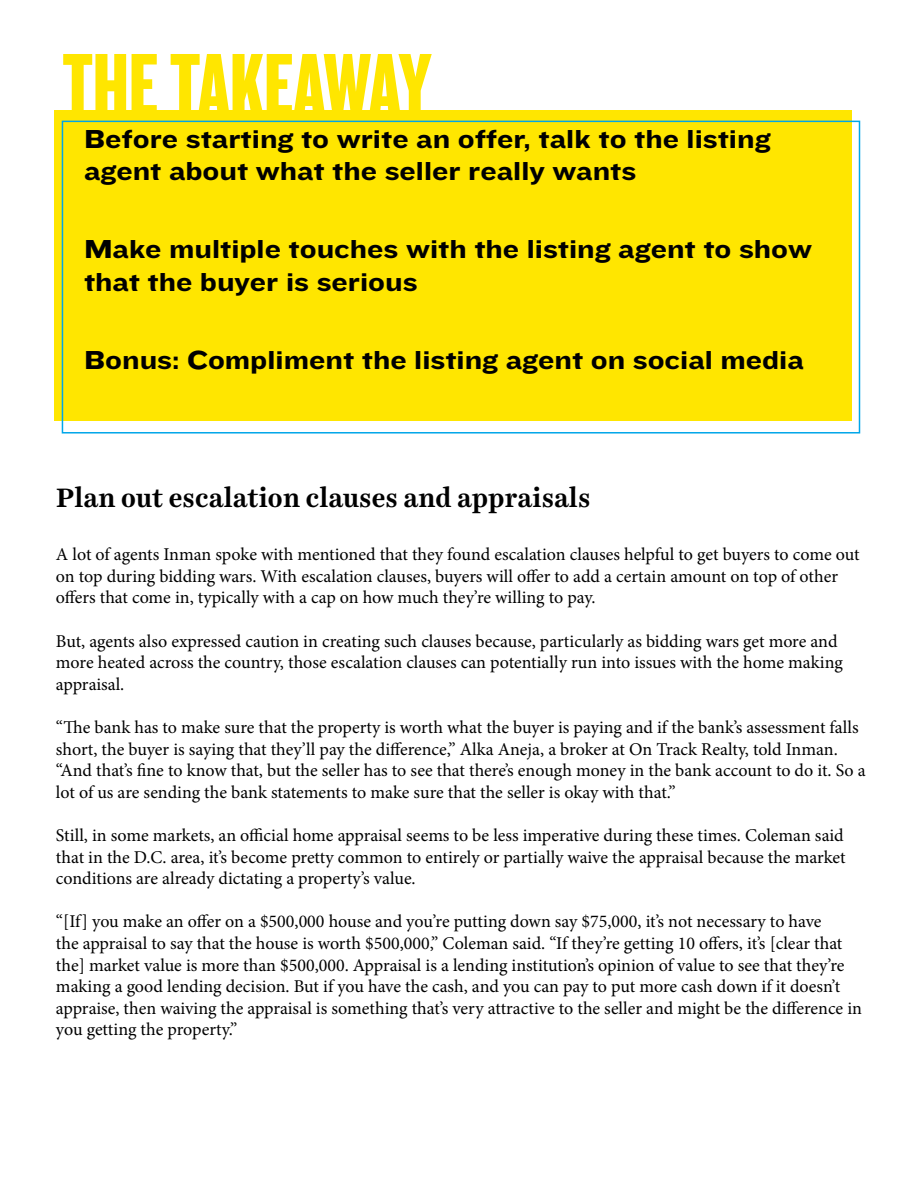
<style>
.page{position:relative;width:918px;height:1188px;background:#fff}
.page>*{position:absolute;margin:0;border:0;box-sizing:border-box;transform-origin:0 0}
.t1{font:93px "Knockout HTF68 Full Featherwt";color:#ffe600}
.t2{font:27px/32.4px "Knockout HTF53 Heviweight";color:#000}
.t3{font:700 27px "Harriet Text";color:#000}
.t4{font:18px/21.6px "Minion Pro";letter-spacing:-.005em;color:#000}
</style>
<div class="page">
<div style="left:54px;top:110px;width:797px;height:311px;background:#ffe600"></div>
<div style="left:62px;top:121px;width:798px;height:313px;border:2px solid #00a6e9"></div>
<h1 class="t1" style="left:63px;top:38px;width:370px">THE TAKEAWAY</h1>
<h2 class="t2" style="left:84px;top:123px;width:688px">Before starting to write an offer, talk to the listing agent about what the seller really wants</h2>
<h2 class="t2" style="left:84px;top:234px;width:730px">Make multiple touches with the listing agent to show that the buyer is serious</h2>
<h2 class="t2" style="left:84px;top:344px;width:721px">Bonus: Compliment the listing agent on social media</h2>
<h2 class="t3" style="left:56px;top:479px;width:536px">Plan out escalation clauses and appraisals</h2>
<p class="t4" style="left:56px;top:544px;width:805px">A lot of agents Inman spoke with mentioned that they found escalation clauses helpful to get buyers to come out on top during bidding wars. With escalation clauses, buyers will offer to add a certain amount on top of other offers that come in, typically with a cap on how much they’re willing to pay.</p>
<p class="t4" style="left:56px;top:630px;width:788px">But, agents also expressed caution in creating such clauses because, particularly as bidding wars get more and more heated across the country, those escalation clauses can potentially run into issues with the home making appraisal.</p>
<p class="t4" style="left:56px;top:717px;width:811px">“The bank has to make sure that the property is worth what the buyer is paying and if the bank’s assessment falls short, the buyer is saying that they’ll pay the difference,” Alka Aneja, a broker at On Track Realty, told Inman. “And that’s fine to know that, but the seller has to see that there’s enough money in the bank account to do it. So a lot of us are sending the bank statements to make sure that the seller is okay with that.”</p>
<p class="t4" style="left:56px;top:825px;width:791px;text-align:justify">Still, in some markets, an official home appraisal seems to be less imperative during these times. Coleman said that in the D.C. area, it’s become pretty common to entirely or partially waive the appraisal because the market conditions are already dictating a property’s value.</p>
<p class="t4" style="left:56px;top:911px;width:808px">“[If] you make an offer on a $500,000 house and you’re putting down say $75,000, it’s not necessary to have<br>the appraisal to say that the house is worth $500,000,” Coleman said. “If they’re getting 10 offers, it’s [clear that the] market value is more than $500,000. Appraisal is a lending institution’s opinion of value to see that they’re making a good lending decision. But if you have the cash, and you can pay to put more cash down if it doesn’t appraise, then waiving the appraisal is something that’s very attractive to the seller and might be the difference in you getting the property.”</p>
</div>
